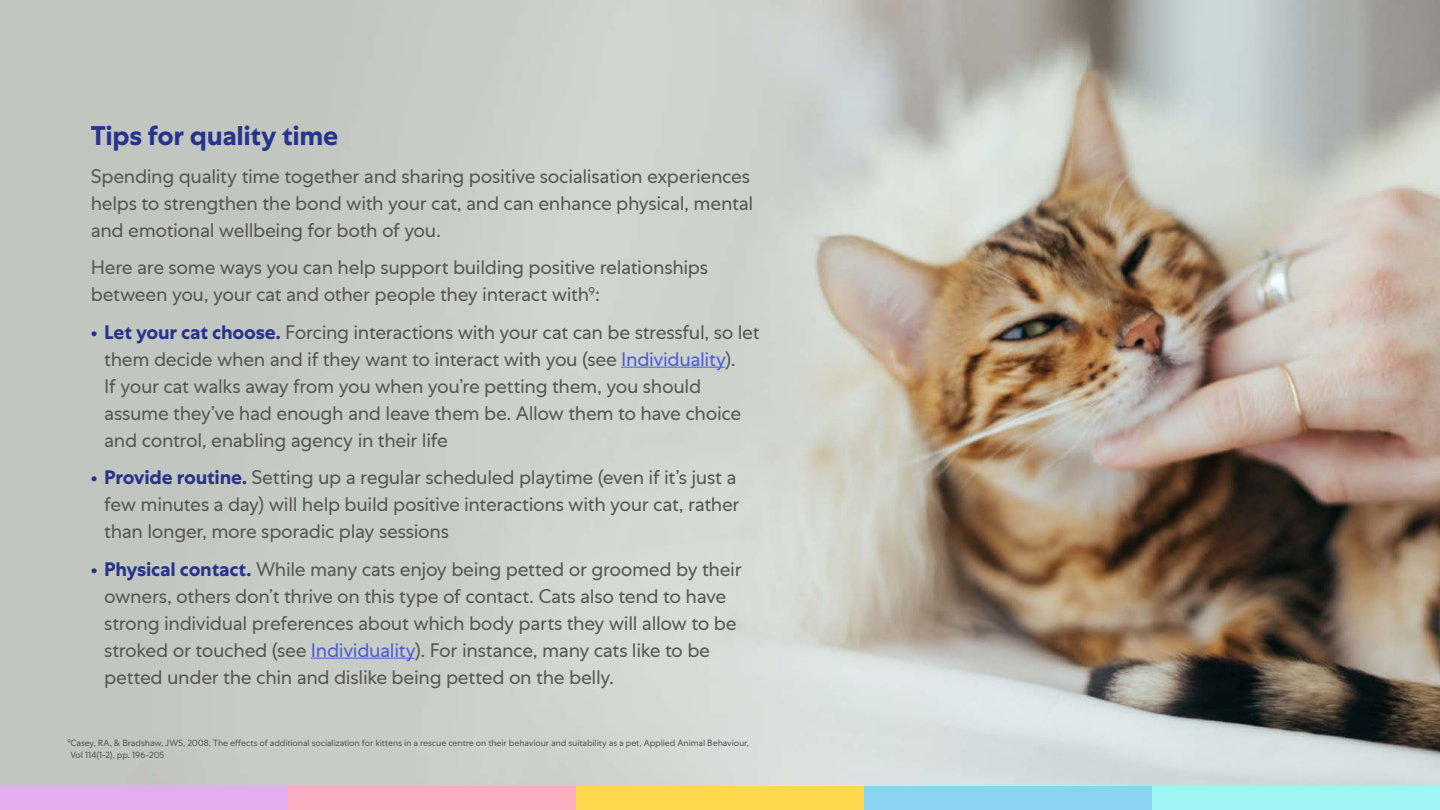
<style>
.page{position:relative;width:1440px;height:810px;background:#fff}
.page>*{position:absolute;margin:0;border:0;box-sizing:border-box;transform-origin:0 0}
.t1{font:700 27px "Mars Centra";letter-spacing:-.015em;color:#28348b}
.t2{font:19.5px/27px "Mars Centra";letter-spacing:-.02em;color:#575756}
.t3{font:9px/12px "Mars Centra";letter-spacing:-.015em;color:#575756}
.s1{font-weight:700;color:#28348b}
.s2{color:#4f5cd6}
</style>
<div class="page">
<img style="left:0;top:0;width:1440px;height:786px">
<hr style="left:621px;top:367px;width:104px;height:1px;background:#4f5cd6">
<hr style="left:311px;top:658px;width:104px;height:1px;background:#4f5cd6">
<div style="left:0;top:786px;width:288px;height:24px;background:#e3adf0"></div>
<div style="left:288px;top:786px;width:288px;height:24px;background:#fcadc2"></div>
<div style="left:576px;top:786px;width:288px;height:24px;background:#ffd94d"></div>
<div style="left:864px;top:786px;width:288px;height:24px;background:#8ad4f2"></div>
<div style="left:1152px;top:786px;width:288px;height:24px;background:#9ef5f2"></div>
<h1 class="t1" style="left:91px;top:120px;width:249px">Tips for quality time</h1>
<p class="t2" style="left:91px;top:162px;width:664px">Spending quality time together and sharing positive socialisation experiences helps to strengthen the bond with your cat, and can enhance physical, mental and emotional wellbeing for both of you.</p>
<p class="t2" style="left:91px;top:254px;width:619px">Here are some ways you can help support building positive relationships between you, your cat and other people they interact with<sup>9</sup>:</p>
<p class="t2" style="left:104px;top:318px;width:657px;text-indent:-13px"><span class="s1">• Let your cat choose.</span> Forcing interactions with your cat can be stressful, so let them decide when and if they want to interact with you (see <span class="s2">Individuality</span>).<br>If your cat walks away from you when you’re petting them, you should assume they’ve had enough and leave them be. Allow them to have choice and control, enabling agency in their life</p>
<p class="t2" style="left:104px;top:464px;width:637px;text-indent:-13px"><span class="s1">• Provide routine.</span> Setting up a regular scheduled playtime (even if it’s just a few minutes a day) will help build positive interactions with your cat, rather than longer, more sporadic play sessions</p>
<p class="t2" style="left:104px;top:555px;width:639px;text-indent:-13px"><span class="s1">• Physical contact.</span> While many cats enjoy being petted or groomed by their owners, others don’t thrive on this type of contact. Cats also tend to have strong individual preferences about which body parts they will allow to be stroked or touched (see <span class="s2">Individuality</span>). For instance, many cats like to be petted under the chin and dislike being petted on the belly.</p>
<p class="t3" style="left:71px;top:737px;width:680px;text-indent:-3px"><sup>9</sup>Casey, RA, &amp; Bradshaw, JWS, 2008, The effects of additional socialization for kittens in a rescue centre on their behaviour and suitability as a pet, Applied Animal Behaviour,<br>Vol 114(1-2), pp. 196-205</p>
</div>
